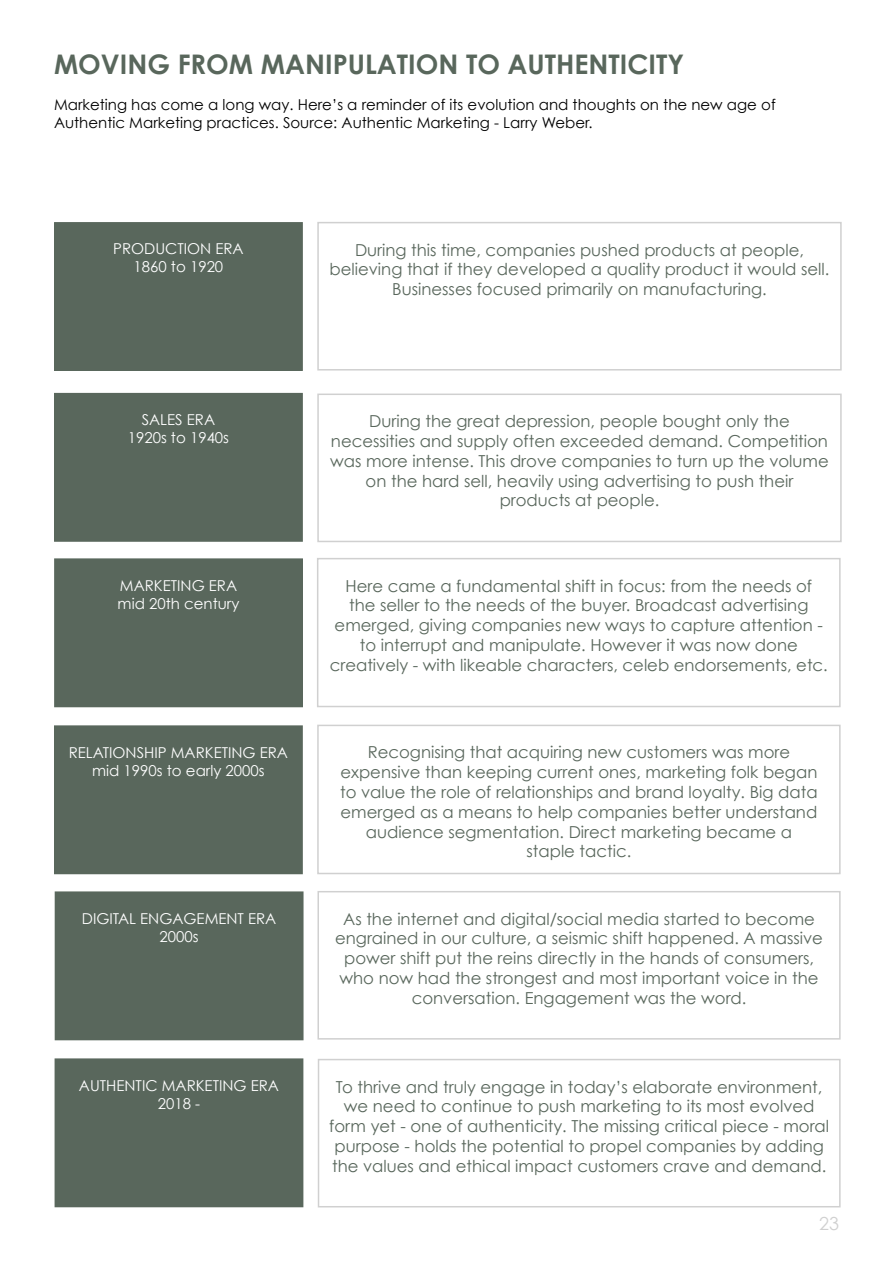
<style>
.page{position:relative;width:893px;height:1263px;background:#fff}
.page>*{position:absolute;margin:0;border:0;box-sizing:border-box;transform-origin:0 0}
.t1{font:700 27px "Century Gothic";color:#59675c}
.t2{font:18px "Century Gothic";color:#d0d0d0}
.t3{font:16.5px/19.8px "Century Gothic";color:#59675c;text-align:center}
.t4{font:15px/18px "Century Gothic";color:#fff;text-align:center}
.t5{font:15px/18px "Century Gothic";color:#000}
</style>
<div class="page">
<div style="left:55px;top:223px;width:247px;height:147px;background:#59675c"></div>
<div style="left:54px;top:222px;width:249px;height:149px;border:2px solid #59675c"></div>
<div style="left:55px;top:394px;width:247px;height:147px;background:#59675c"></div>
<div style="left:54px;top:393px;width:249px;height:149px;border:2px solid #59675c"></div>
<div style="left:317px;top:222px;width:525px;height:148px;border:2px solid #d0d0d0"></div>
<div style="left:317px;top:394px;width:525px;height:148px;border:2px solid #d0d0d0"></div>
<div style="left:55px;top:559px;width:247px;height:147px;background:#59675c"></div>
<div style="left:54px;top:558px;width:249px;height:149px;border:2px solid #59675c"></div>
<div style="left:317px;top:558px;width:524px;height:149px;border:2px solid #d0d0d0"></div>
<div style="left:55px;top:726px;width:247px;height:147px;background:#59675c"></div>
<div style="left:54px;top:725px;width:249px;height:149px;border:2px solid #59675c"></div>
<div style="left:317px;top:725px;width:524px;height:149px;border:2px solid #d0d0d0"></div>
<div style="left:55px;top:892px;width:248px;height:147px;background:#59675c"></div>
<div style="left:55px;top:891px;width:249px;height:149px;border:2px solid #59675c"></div>
<div style="left:317px;top:891px;width:524px;height:148px;border:2px solid #d0d0d0"></div>
<div style="left:55px;top:1059px;width:248px;height:147px;background:#59675c"></div>
<div style="left:55px;top:1058px;width:248px;height:149px;border:2px solid #59675c"></div>
<div style="left:318px;top:1059px;width:523px;height:148px;border:2px solid #d0d0d0"></div>
<h1 class="t1" style="left:54px;top:47px;width:632px">MOVING FROM MANIPULATION TO AUTHENTICITY</h1>
<p class="t5" style="left:54px;top:96px;width:723px">Marketing has come a long way. Here’s a reminder of its evolution and thoughts on the new age of<br>Authentic Marketing practices. Source: Authentic Marketing - Larry Weber.</p>
<p class="t4" style="left:113px;top:240px;width:132px">PRODUCTION ERA<br>1860 to 1920</p>
<p class="t4" style="left:128px;top:410px;width:103px">SALES ERA<br>1920s to 1940s</p>
<p class="t3" style="left:330px;top:239px;width:501px">During this time, companies pushed products at people, believing that if they developed a quality product it would sell.<br>Businesses focused primarily on manufacturing.</p>
<p class="t3" style="left:330px;top:411px;width:500px">During the great depression, people bought only the necessities and supply often exceeded demand. Competition was more intense. This drove companies to turn up the volume on the hard sell, heavily using advertising to push their products at people.</p>
<p class="t4" style="left:118px;top:576px;width:123px;text-align:left">MARKETING ERA mid 20th century</p>
<p class="t3" style="left:330px;top:575px;width:500px">Here came a fundamental shift in focus: from the needs of<br>the seller to the needs of the buyer. Broadcast advertising emerged, giving companies new ways to capture attention - to interrupt and manipulate. However it was now done creatively - with likeable characters, celeb endorsements, etc.</p>
<p class="t4" style="left:69px;top:743px;width:221px">RELATIONSHIP MARKETING ERA mid 1990s to early 2000s</p>
<p class="t3" style="left:340px;top:742px;width:479px">Recognising that acquiring new customers was more expensive than keeping current ones, marketing folk began to value the role of relationships and brand loyalty. Big data emerged as a means to help companies better understand audience segmentation. Direct marketing became a staple tactic.</p>
<p class="t4" style="left:82px;top:909px;width:196px">DIGITAL ENGAGEMENT ERA<br>2000s</p>
<p class="t3" style="left:335px;top:908px;width:489px">As the internet and digital/social media started to become engrained in our culture, a seismic shift happened. A massive power shift put the reins directly in the hands of consumers, who now had the strongest and most important voice in the conversation. Engagement was the word.</p>
<p class="t4" style="left:79px;top:1076px;width:202px">AUTHENTIC MARKETING ERA<br>2018 -</p>
<p class="t3" style="left:329px;top:1076px;width:501px">To thrive and truly engage in today’s elaborate environment, we need to continue to push marketing to its most evolved form yet - one of authenticity. The missing critical piece - moral purpose - holds the potential to propel companies by adding the values and ethical impact customers crave and demand.</p>
<p class="t2" style="left:819px;top:1212px;width:21px">23</p>
</div>
